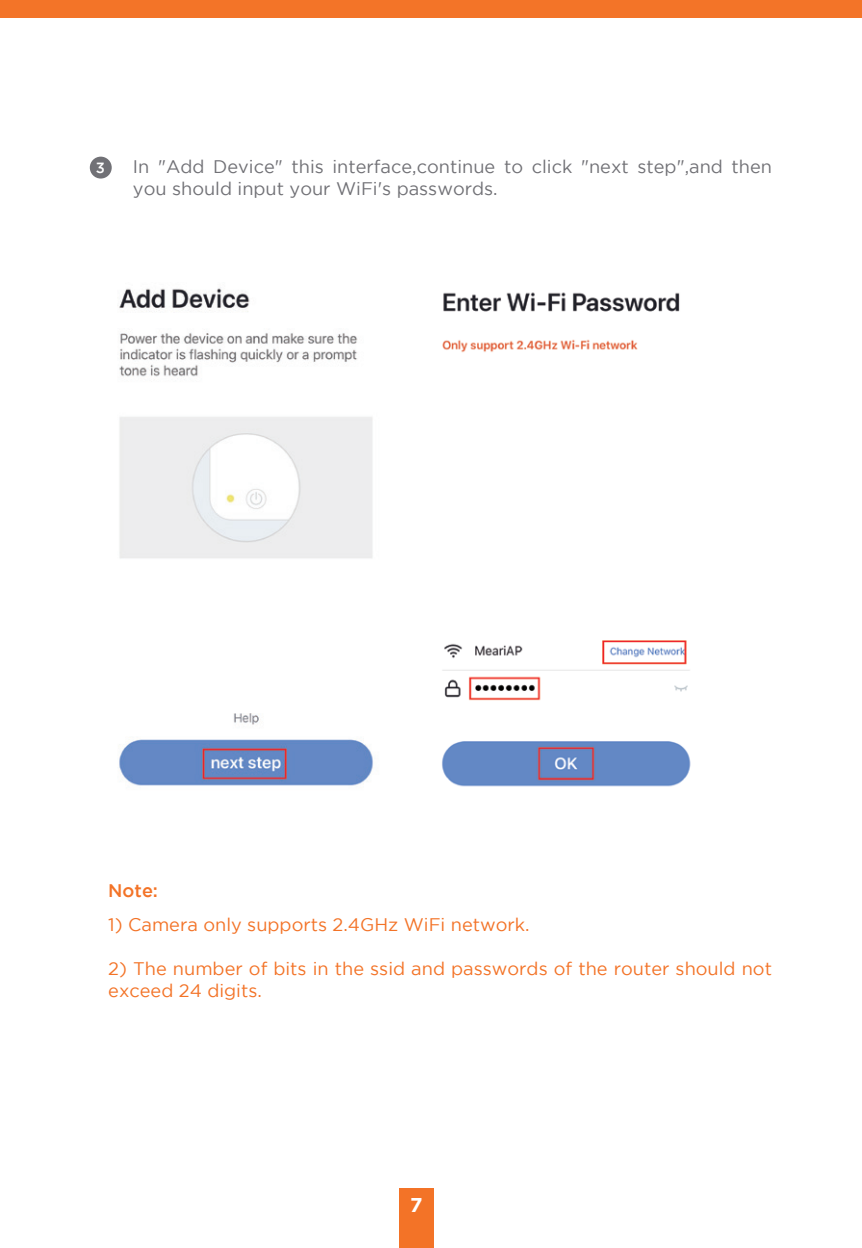
<style>
.page{position:relative;width:862px;height:1248px;background:#fff}
.page>*{position:absolute;margin:0;border:0;box-sizing:border-box;transform-origin:0 0}
.t1{font:700 20px "Gotham";color:#fff}
.t2{font:18px/22px "Gotham";color:#f37327}
.t3{font:18px/22px "Gotham";color:#717176}
.t4{font:500 18px "Gotham";color:#f37327}
.t5{font:500 14.8px "Gotham";color:#fff}
</style>
<div class="page">
<img style="left:119px;top:288px;width:254px;height:498px">
<img style="left:442px;top:292px;width:249px;height:495px">
<div style="left:0;top:0;width:862px;height:17px;background:#f37428"></div>
<div style="left:399px;top:1188px;width:35px;height:59px;background:#f37327"></div>
<div style="left:90px;top:157px;width:22px;height:21px;background:#717176;border-radius:50%"></div>
<p class="t5" style="left:96px;top:159px;width:11px">3</p>
<p class="t3" style="left:133px;top:156px;width:640px">In "Add Device" this interface,continue to click "next step",and then you should input your WiFi's passwords.</p>
<p class="t4" style="left:108px;top:880px;width:51px">Note:</p>
<p class="t2" style="left:108px;top:913px;width:423px">1) Camera only supports 2.4GHz WiFi network.</p>
<p class="t2" style="left:108px;top:957px;width:665px">2) The number of bits in the ssid and passwords of the router should not exceed 24 digits.</p>
<p class="t1" style="left:410px;top:1192px;width:14px">7</p>
</div>
